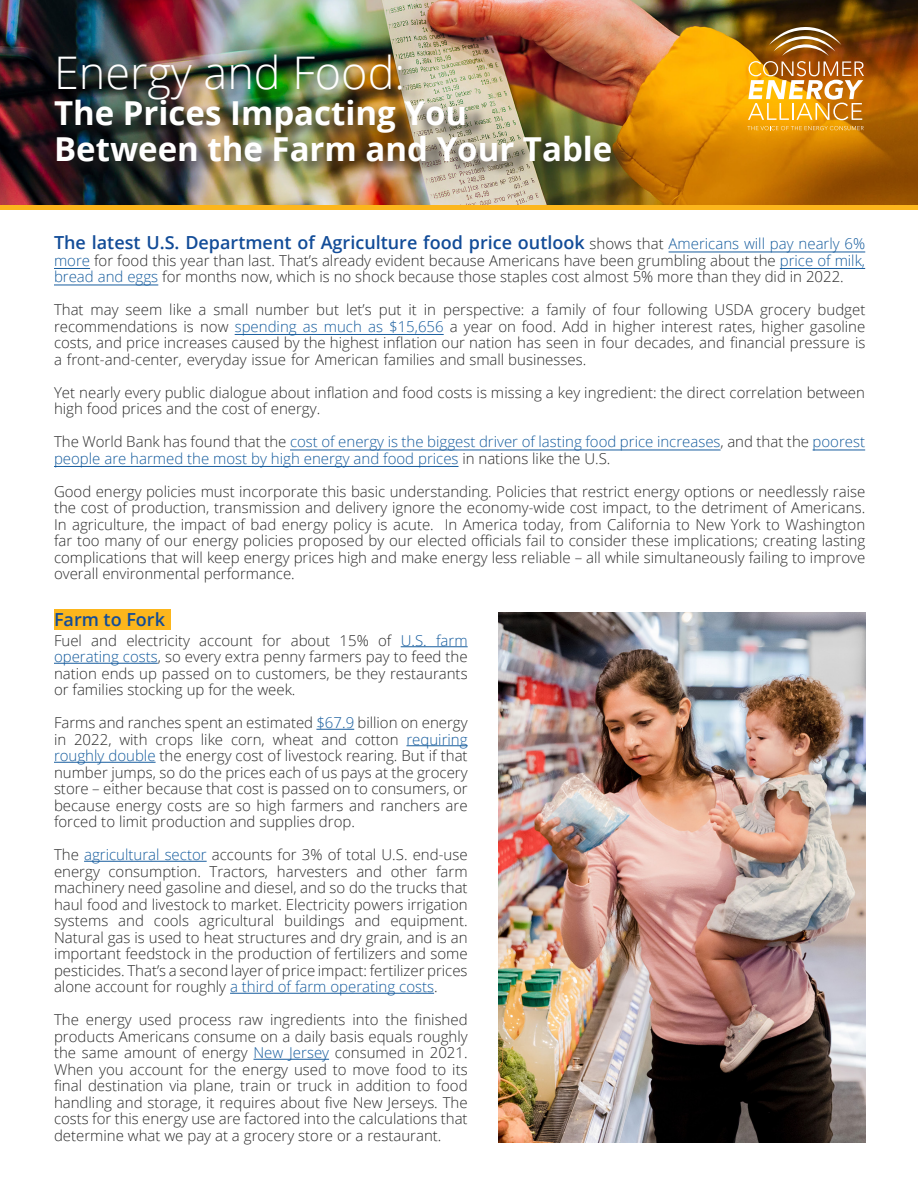
<style>
.page{position:relative;width:918px;height:1188px;background:#fff}
.page>*{position:absolute;margin:0;border:0;box-sizing:border-box;transform-origin:0 0}
.t1{font:300 45px "Open Sans";color:#fff}
.t2{font:700 33px "Open Sans";color:#fff}
.t3{font:600 18px "Open Sans";color:#124c98}
.t4{font:300 15px/16.5px "Open Sans";color:#2b2b2b;text-align:justify}
.t5{font:300 15px/16.5px "Open Sans";color:#175d9e}
.s1{font-weight:300;font-size:15px;color:#2b2b2b}
.s2{font-weight:300;font-size:15px;color:#175d9e}
.s3{color:#175d9e}
.s4{color:#2b2b2b}
</style>
<div class="page">
<img style="left:0;top:0;width:918px;height:206px">
<div style="left:61px;top:54px;width:572px;height:122px;background:#231f20;opacity:.75"></div>
<hr style="left:0;top:206px;width:918px;height:4px;background:#fcb61c">
<svg style="left:747px;top:126px;width:117px;height:4px"></svg>
<img style="left:748px;top:27px;width:116px;height:93px">
<div style="left:54px;top:610px;width:117px;height:20px;background:#fcb61c"></div>
<hr style="left:401px;top:646px;width:67px;height:1px;background:#175d9e">
<hr style="left:54px;top:663px;width:104px;height:1px;background:#175d9e">
<hr style="left:316px;top:729px;width:38px;height:1px;background:#175d9e">
<hr style="left:406px;top:745px;width:62px;height:1px;background:#175d9e">
<hr style="left:54px;top:762px;width:102px;height:1px;background:#175d9e">
<hr style="left:84px;top:861px;width:123px;height:1px;background:#175d9e">
<hr style="left:230px;top:993px;width:204px;height:1px;background:#175d9e">
<hr style="left:254px;top:1059px;width:75px;height:1px;background:#175d9e">
<img style="left:498px;top:612px;width:367px;height:531px">
<hr style="left:669px;top:252px;width:196px;height:1px;background:#175d9e">
<hr style="left:54px;top:268px;width:36px;height:1px;background:#175d9e">
<hr style="left:780px;top:268px;width:85px;height:1px;background:#175d9e">
<hr style="left:54px;top:285px;width:104px;height:1px;background:#175d9e">
<hr style="left:235px;top:334px;width:209px;height:1px;background:#175d9e">
<hr style="left:290px;top:450px;width:431px;height:1px;background:#175d9e">
<hr style="left:813px;top:450px;width:52px;height:1px;background:#175d9e">
<hr style="left:54px;top:466px;width:405px;height:1px;background:#175d9e">
<p class="t1" style="left:54px;top:41px;width:353px">Energy and Food:</p>
<p class="t2" style="left:54px;top:89px;width:415px">The Prices Impacting You</p>
<p class="t2" style="left:54px;top:125px;width:560px">Between the Farm and Your Table</p>
<p class="t3" style="left:54px;top:231px;width:813px">The latest U.S. Department of Agriculture food price outlook <span class="s1">shows that</span> <span class="s2">Americans will pay nearly 6%</span></p>
<p class="t4" style="left:54px;top:252px;width:813px"><span class="s3">more</span> for food this year than last. That’s already evident because Americans have been grumbling about the <span class="s3">price of milk, bread and eggs</span> for months now, which is no shock because those staples cost almost 5% more than they did in 2022.</p>
<p class="t4" style="left:54px;top:301px;width:813px">That may seem like a small number but let’s put it in perspective: a family of four following USDA grocery budget recommendations is now <span class="s3">spending as much as $15,656</span> a year on food. Add in higher interest rates, higher gasoline costs, and price increases caused by the highest inflation our nation has seen in four decades, and financial pressure is a front-and-center, everyday issue for American families and small businesses.</p>
<p class="t4" style="left:54px;top:384px;width:813px">Yet nearly every public dialogue about inflation and food costs is missing a key ingredient: the direct correlation between high food prices and the cost of energy.</p>
<p class="t5" style="left:54px;top:433px;width:813px"><span class="s4">The World Bank has found that the</span> cost of energy is the biggest driver of lasting food price increases<span class="s4">, and that the</span> poorest people are harmed the most by high energy and food prices <span class="s4">in nations like the U.S.</span></p>
<p class="t4" style="left:54px;top:483px;width:813px">Good energy policies must incorporate this basic understanding. Policies that restrict energy options or needlessly raise the cost of production, transmission and delivery ignore the economy-wide cost impact, to the detriment of Americans.<br>In agriculture, the impact of bad energy policy is acute. In America today, from California to New York to Washington far too many of our energy policies proposed by our elected officials fail to consider these implications; creating lasting complications that will keep energy prices high and make energy less reliable – all while simultaneously failing to improve overall environmental performance.</p>
<p class="t3" style="left:54px;top:607px;width:113px">Farm to Fork</p>
<p class="t4" style="left:54px;top:632px;width:415px">Fuel and electricity account for about 15% of <span class="s3">U.S. farm operating costs</span>, so every extra penny farmers pay to feed the nation ends up passed on to customers, be they restaurants or families stocking up for the week.</p>
<p class="t4" style="left:54px;top:714px;width:415px">Farms and ranches spent an estimated <span class="s3">$67.9</span> billion on energy in 2022, with crops like corn, wheat and cotton <span class="s3">requiring roughly double</span> the energy cost of livestock rearing. But if that number jumps, so do the prices each of us pays at the grocery store – either because that cost is passed on to consumers, or because energy costs are so high farmers and ranchers are forced to limit production and supplies drop.</p>
<p class="t4" style="left:54px;top:846px;width:415px">The <span class="s3">agricultural sector</span> accounts for 3% of total U.S. end-use energy consumption. Tractors, harvesters and other farm machinery need gasoline and diesel, and so do the trucks that haul food and livestock to market. Electricity powers irrigation systems and cools agricultural buildings and equipment.<br>Natural gas is used to heat structures and dry grain, and is an important feedstock in the production of fertilizers and some pesticides. That’s a second layer of price impact: fertilizer prices alone account for roughly <span class="s3">a third of farm operating costs</span>.</p>
<p class="t4" style="left:54px;top:1011px;width:415px">The energy used process raw ingredients into the finished products Americans consume on a daily basis equals roughly the same amount of energy <span class="s3">New Jersey</span> consumed in 2021.<br>When you account for the energy used to move food to its final destination via plane, train or truck in addition to food handling and storage, it requires about five New Jerseys. The costs for this energy use are factored into the calculations that determine what we pay at a grocery store or a restaurant.</p>
</div>
